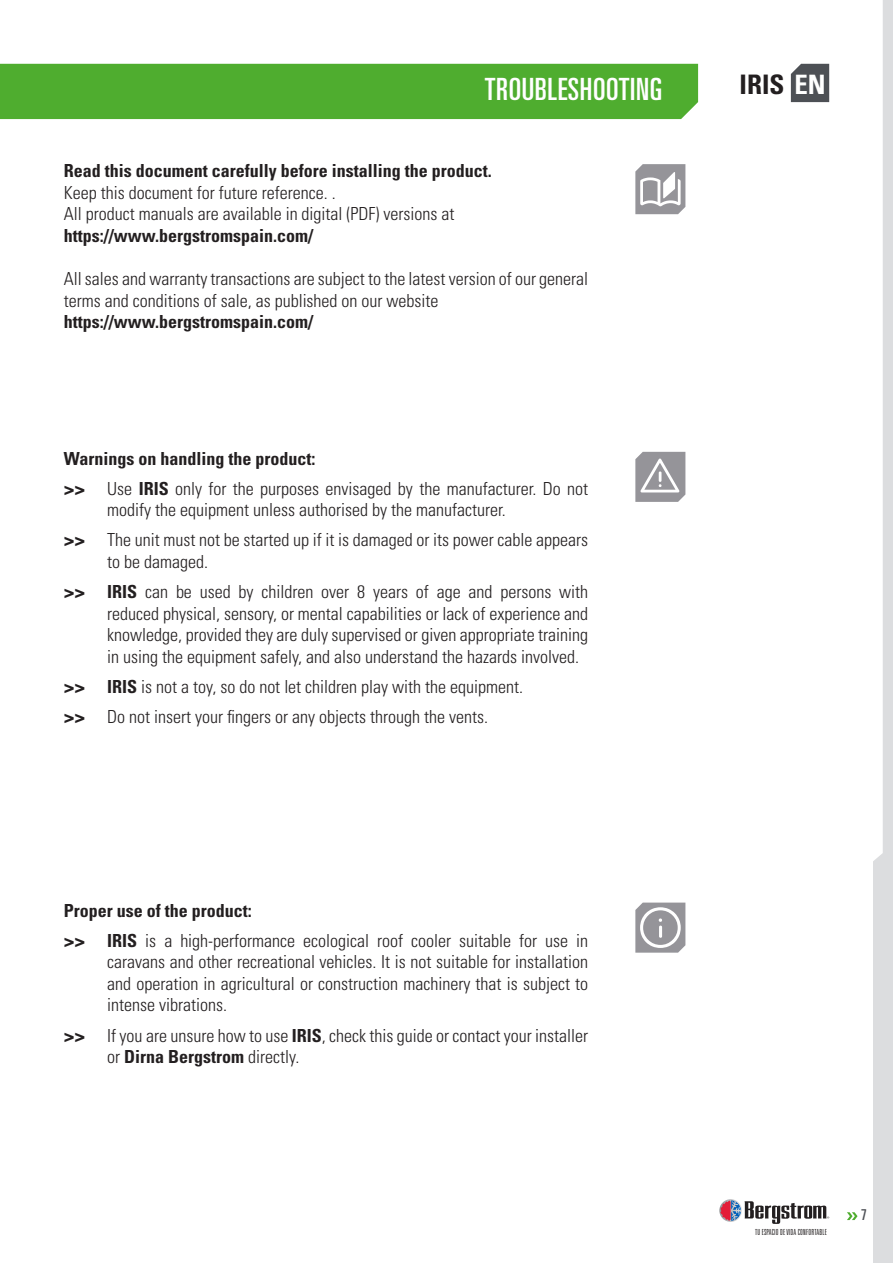
<style>
.page{position:relative;width:893px;height:1263px;background:#fff}
.page>*{position:absolute;margin:0;border:0;box-sizing:border-box;transform-origin:0 0}
.t1{font:ultra-condensed 30.6px "Univers LT Std";letter-spacing:.02em;color:#fff}
.t2{font:700 condensed 26.85px "Univers LT Std";color:#231f20}
.t3{font:300 condensed 18px/21.6px "Univers LT Std";color:#231f20}
.t4{font:700 condensed 18px "Univers LT Std";color:#231f20}
.t5{font:ultra-condensed 15px "Univers LT Std";color:#4d5055}
.t6{font:300 ultra-condensed 8.4px "Univers LT Std";letter-spacing:.02em;color:#231f20}
.s1{font-size:26.7px;color:#fff}
.s2{font-family:"Univers LT Std X Black";font-weight:400;font-stretch:normal}
.s3{font-weight:700}
</style>
<div class="page">
<svg style="left:873px;top:0;width:20px;height:1263px"></svg>
<svg style="left:847px;top:1212px;width:10px;height:8px"></svg>
<svg style="left:719px;top:1199px;width:23px;height:23px"></svg>
<svg style="left:720px;top:1200px;width:109px;height:24px"></svg>
<div style="left:0;top:64px;width:698px;height:55px;background:#4fad2f"></div>
<svg style="left:791px;top:64px;width:38px;height:38px"></svg>
<svg style="left:635px;top:164px;width:50px;height:50px"></svg>
<svg style="left:635px;top:902px;width:50px;height:51px;background:#aaaaae"></svg>
<svg style="left:635px;top:452px;width:50px;height:50px;background:#a6a5a9"></svg>
<p class="t1" style="left:485px;top:71px;width:179px">TROUBLESHOOTING</p>
<p class="t2" style="left:740px;top:68px;width:88px">IRIS <span class="s1">EN</span></p>
<p class="t4" style="left:64px;top:160px;width:429px">Read this document carefully before installing the product.</p>
<p class="t3" style="left:64px;top:182px;width:273px">Keep this document for future reference. .</p>
<p class="t3" style="left:64px;top:203px;width:392px">All product manuals are available in digital (PDF) versions at</p>
<p class="t4" style="left:64px;top:225px;width:251px">https://www.bergstromspain.com/</p>
<p class="t3" style="left:64px;top:268px;width:526px">All sales and warranty transactions are subject to the latest version of our general terms and conditions of sale, as published on our website</p>
<p class="t4" style="left:64px;top:311px;width:251px">https://www.bergstromspain.com/</p>
<p class="t4" style="left:64px;top:447px;width:253px">Warnings on handling the product:</p>
<p class="t3" style="left:107px;top:478px;width:482px;text-indent:-44px"><span class="s2">&gt;&gt;</span> Use <span class="s3">IRIS</span> only for the purposes envisaged by the manufacturer. Do not modify the equipment unless authorised by the manufacturer.</p>
<p class="t3" style="left:107px;top:529px;width:482px;text-indent:-44px"><span class="s2">&gt;&gt;</span> The unit must not be started up if it is damaged or its power cable appears to be damaged.</p>
<p class="t3" style="left:107px;top:581px;width:482px;text-align:justify;text-indent:-44px"><span class="s2">&gt;&gt;</span> <span class="s3">IRIS</span> can be used by children over 8 years of age and persons with reduced physical, sensory, or mental capabilities or lack of experience and knowledge, provided they are duly supervised or given appropriate training in using the equipment safely, and also understand the hazards involved.</p>
<p class="t3" style="left:64px;top:676px;width:461px"><span class="s2">&gt;&gt;</span> <span class="s3">IRIS</span> is not a toy, so do not let children play with the equipment.</p>
<p class="t3" style="left:64px;top:706px;width:426px"><span class="s2">&gt;&gt;</span> Do not insert your fingers or any objects through the vents.</p>
<p class="t4" style="left:64px;top:899px;width:189px">Proper use of the product:</p>
<p class="t3" style="left:107px;top:929px;width:482px;text-align:justify;text-indent:-44px"><span class="s2">&gt;&gt;</span> <span class="s3">IRIS</span> is a high-performance ecological roof cooler suitable for use in caravans and other recreational vehicles. It is not suitable for installation and operation in agricultural or construction machinery that is subject to intense vibrations.</p>
<p class="t3" style="left:107px;top:1024px;width:482px;text-indent:-44px"><span class="s2">&gt;&gt;</span> If you are unsure how to use <span class="s3">IRIS</span>, check this guide or contact your installer or <span class="s3">Dirna Bergstrom</span> directly.</p>
<p class="t6" style="left:755px;top:1228px;width:73px">TU ESPACIO DE VIDA CONFORTABLE</p>
<p class="t5" style="left:861px;top:1206px;width:7px">7</p>
</div>
